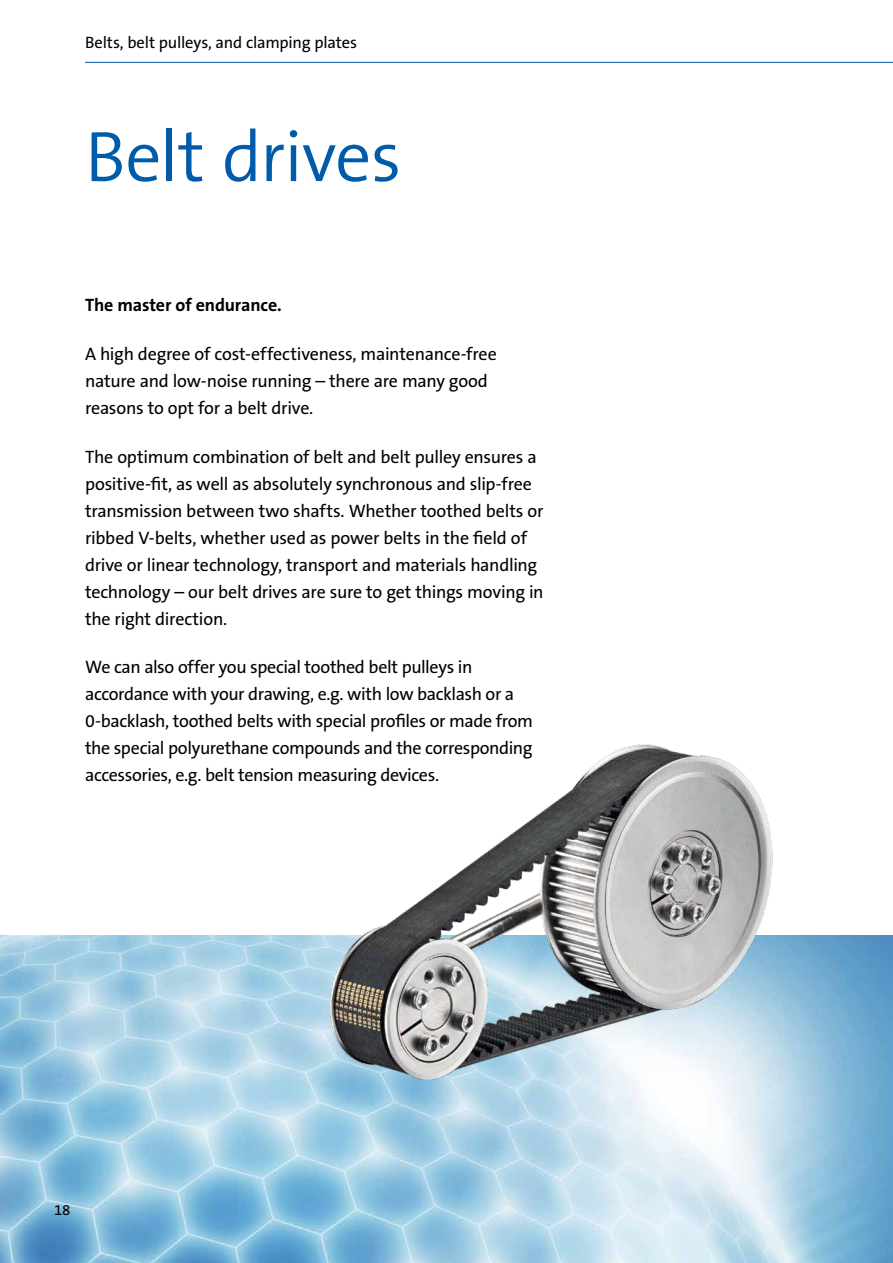
<style>
.page{position:relative;width:893px;height:1263px;background:#fff}
.page>*{position:absolute;margin:0;border:0;box-sizing:border-box;transform-origin:0 0}
.t1{font:300 72px "The Sans B4";letter-spacing:-.015em;color:#005baa}
.t2{font:18px/27px "The Sans B5 Plain";letter-spacing:-.02em;color:#000}
.t3{font:700 18px "The Sans B7";letter-spacing:-.01em;color:#000}
.t4{font:16.5px "The Sans B5 Plain";letter-spacing:-.01em;color:#000}
.t5{font:15px "The Sans B5 Plain";color:#000}
</style>
<div class="page">
<img style="left:0;top:935px;width:893px;height:328px">
<img style="left:306px;top:744px;width:548px;height:355px">
<hr style="left:85px;top:62px;width:808px;height:1px;background:#005baa">
<p class="t4" style="left:85px;top:34px;width:274px">Belts, belt pulleys, and clamping plates</p>
<h1 class="t1" style="left:85px;top:120px;width:318px">Belt drives</h1>
<p class="t3" style="left:85px;top:296px;width:198px">The master of endurance.</p>
<p class="t2" style="left:85px;top:341px;width:413px">A high degree of cost-effectiveness, maintenance-free nature and low-noise running – there are many good reasons to opt for a belt drive.</p>
<p class="t2" style="left:85px;top:444px;width:460px">The optimum combination of belt and belt pulley ensures a positive-fit, as well as absolutely synchronous and slip-free transmission between two shafts. Whether toothed belts or ribbed V-belts, whether used as power belts in the field of drive or linear technology, transport and materials handling technology – our belt drives are sure to get things moving in the right direction.</p>
<p class="t2" style="left:85px;top:654px;width:449px">We can also offer you special toothed belt pulleys in accordance with your drawing, e.g. with low backlash or a 0-backlash, toothed belts with special profiles or made from the special polyurethane compounds and the corresponding accessories, e.g. belt tension measuring devices.</p>
<p class="t5" style="left:54px;top:1202px;width:18px">18</p>
</div>
